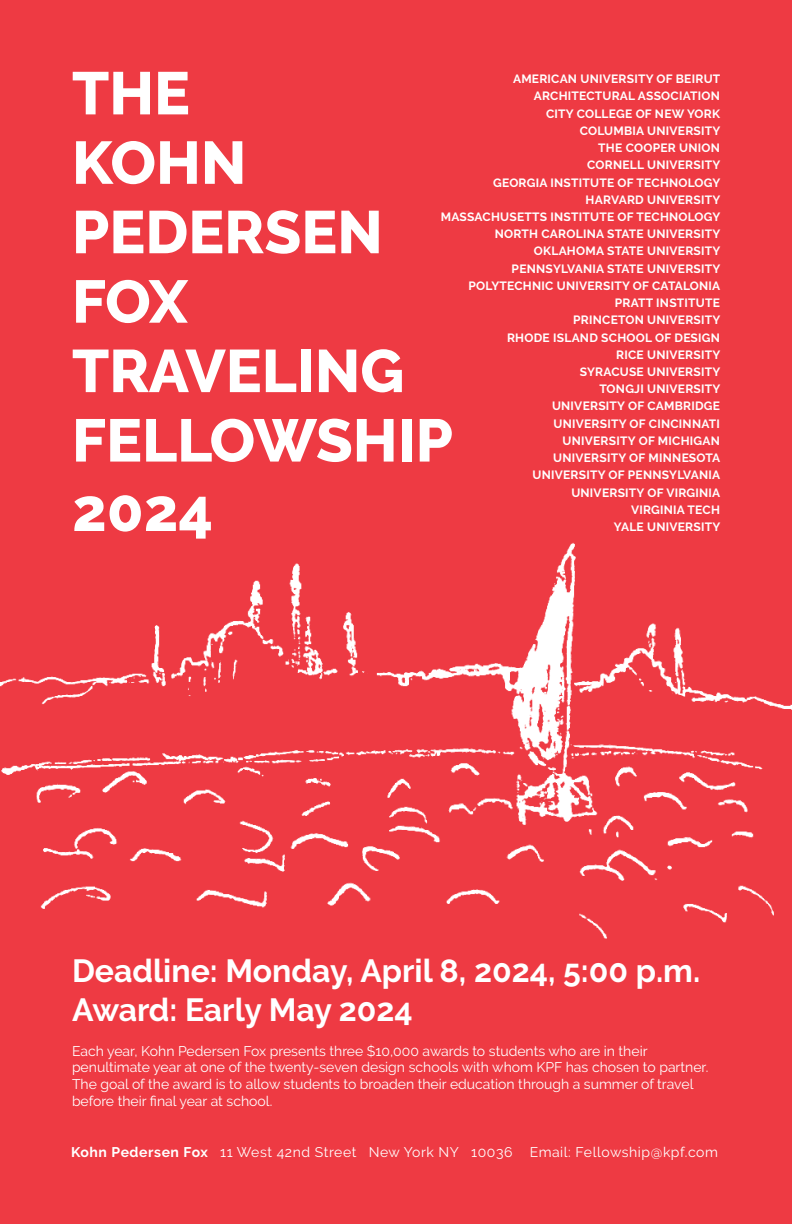
<style>
.page{position:relative;width:792px;height:1224px;background:#ee3a43}
.page>*{position:absolute;margin:0;border:0;box-sizing:border-box;transform-origin:0 0}
.t1{font:800 60px "Raleway";color:#fff}
.t2{font:700 32px "Raleway";color:#fff}
.t3{font:14px/16.8px "Raleway";color:#fff}
.t4{font:14px "Raleway";letter-spacing:.04em;color:#fff}
.t5{font:700 12px "Raleway";letter-spacing:.02em;color:#fff}
.s1{font-weight:700}
</style>
<div class="page">
<img style="left:0;top:542px;width:792px;height:397px">
<p class="t1" style="left:72px;top:59px;width:120px">THE</p>
<p class="t1" style="left:72px;top:129px;width:176px">KOHN</p>
<p class="t1" style="left:72px;top:198px;width:312px">PEDERSEN</p>
<p class="t1" style="left:72px;top:267px;width:117px">FOX</p>
<p class="t1" style="left:72px;top:337px;width:334px">TRAVELING</p>
<p class="t1" style="left:72px;top:406px;width:382px">FELLOWSHIP</p>
<p class="t1" style="left:72px;top:476px;width:143px">2024</p>
<p class="t5" style="left:513px;top:72px;width:209px">AMERICAN UNIVERSITY OF BEIRUT</p>
<p class="t5" style="left:534px;top:89px;width:188px">ARCHITECTURAL ASSOCIATION</p>
<p class="t5" style="left:546px;top:107px;width:176px">CITY COLLEGE OF NEW YORK</p>
<p class="t5" style="left:580px;top:124px;width:142px">COLUMBIA UNIVERSITY</p>
<p class="t5" style="left:598px;top:141px;width:123px">THE COOPER UNION</p>
<p class="t5" style="left:587px;top:158px;width:135px">CORNELL UNIVERSITY</p>
<p class="t5" style="left:493px;top:176px;width:229px">GEORGIA INSTITUTE OF TECHNOLOGY</p>
<p class="t5" style="left:586px;top:193px;width:136px">HARVARD UNIVERSITY</p>
<p class="t5" style="left:441px;top:210px;width:281px">MASSACHUSETTS INSTITUTE OF TECHNOLOGY</p>
<p class="t5" style="left:495px;top:227px;width:227px">NORTH CAROLINA STATE UNIVERSITY</p>
<p class="t5" style="left:534px;top:244px;width:188px">OKLAHOMA STATE UNIVERSITY</p>
<p class="t5" style="left:512px;top:262px;width:210px">PENNSYLVANIA STATE UNIVERSITY</p>
<p class="t5" style="left:469px;top:279px;width:253px">POLYTECHNIC UNIVERSITY OF CATALONIA</p>
<p class="t5" style="left:615px;top:296px;width:107px">PRATT INSTITUTE</p>
<p class="t5" style="left:573px;top:313px;width:149px">PRINCETON UNIVERSITY</p>
<p class="t5" style="left:507px;top:331px;width:214px">RHODE ISLAND SCHOOL OF DESIGN</p>
<p class="t5" style="left:616px;top:348px;width:106px">RICE UNIVERSITY</p>
<p class="t5" style="left:580px;top:365px;width:142px">SYRACUSE UNIVERSITY</p>
<p class="t5" style="left:599px;top:382px;width:123px">TONGJI UNIVERSITY</p>
<p class="t5" style="left:552px;top:399px;width:169px">UNIVERSITY OF CAMBRIDGE</p>
<p class="t5" style="left:554px;top:417px;width:168px">UNIVERSITY OF CINCINNATI</p>
<p class="t5" style="left:563px;top:434px;width:159px">UNIVERSITY OF MICHIGAN</p>
<p class="t5" style="left:553px;top:451px;width:169px">UNIVERSITY OF MINNESOTA</p>
<p class="t5" style="left:532px;top:468px;width:189px">UNIVERSITY OF PENNSYLVANIA</p>
<p class="t5" style="left:571px;top:485px;width:151px">UNIVERSITY OF VIRGINIA</p>
<p class="t5" style="left:631px;top:503px;width:90px">VIRGINIA TECH</p>
<p class="t5" style="left:614px;top:520px;width:108px">YALE UNIVERSITY</p>
<p class="t2" style="left:72px;top:953px;width:630px">Deadline: Monday, April 8, 2024, 5:00 p.m.</p>
<p class="t2" style="left:72px;top:991px;width:342px">Award: Early May 2024</p>
<p class="t3" style="left:72px;top:1042px;width:638px">Each year, Kohn Pedersen Fox presents three $10,000 awards to students who are in their penultimate year at one of the twenty-seven design schools with whom KPF has chosen to partner.<br>The goal of the award is to allow students to broaden their education through a summer of travel before their final year at school.</p>
<p class="t4" style="left:71px;top:1144px;width:648px"><span class="s1">Kohn Pedersen Fox</span> 11 West 42nd Street New York NY 10036 Email: Fellowship@kpf.com</p>
</div>
